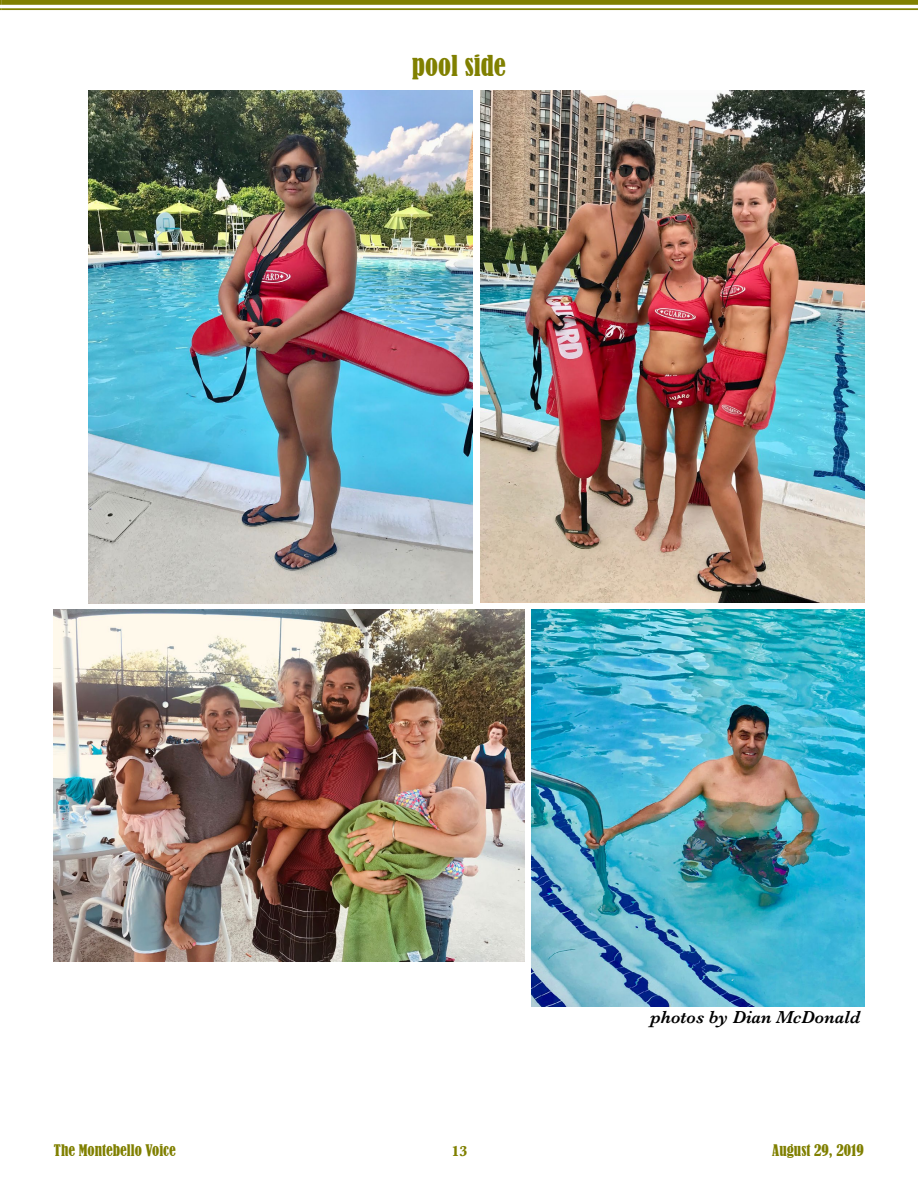
<style>
.page{position:relative;width:918px;height:1188px;background:#fff}
.page>*{position:absolute;margin:0;border:0;box-sizing:border-box;transform-origin:0 0}
.t1{font:condensed 27px "Bernard";color:#808000}
.t2{font:italic 600 18px "Baskerville";color:#000}
.t3{font:condensed 15px "Bernard";color:#808000}
.t4{font:700 15px "Baskerville";color:#808000}
</style>
<div class="page">
<svg style="left:0;top:0;width:2px;height:10px"></svg>
<div style="left:2px;top:0;width:916px;height:5px;background:#808000"></div>
<hr style="left:2px;top:8px;width:916px;height:2px;background:#808000">
<img style="left:480px;top:91px;width:384px;height:511px">
<img style="left:88px;top:91px;width:384px;height:512px">
<img style="left:54px;top:609px;width:470px;height:353px">
<img style="left:531px;top:609px;width:333px;height:398px">
<h1 class="t1" style="left:412px;top:50px;width:96px">pool side</h1>
<p class="t2" style="left:650px;top:1005px;width:211px">photos by Dian McDonald</p>
<p class="t3" style="left:54px;top:1141px;width:123px">The Montebello Voice</p>
<p class="t4" style="left:451px;top:1140px;width:18px">13</p>
<p class="t3" style="left:772px;top:1141px;width:93px">August 29, 2019</p>
</div>
